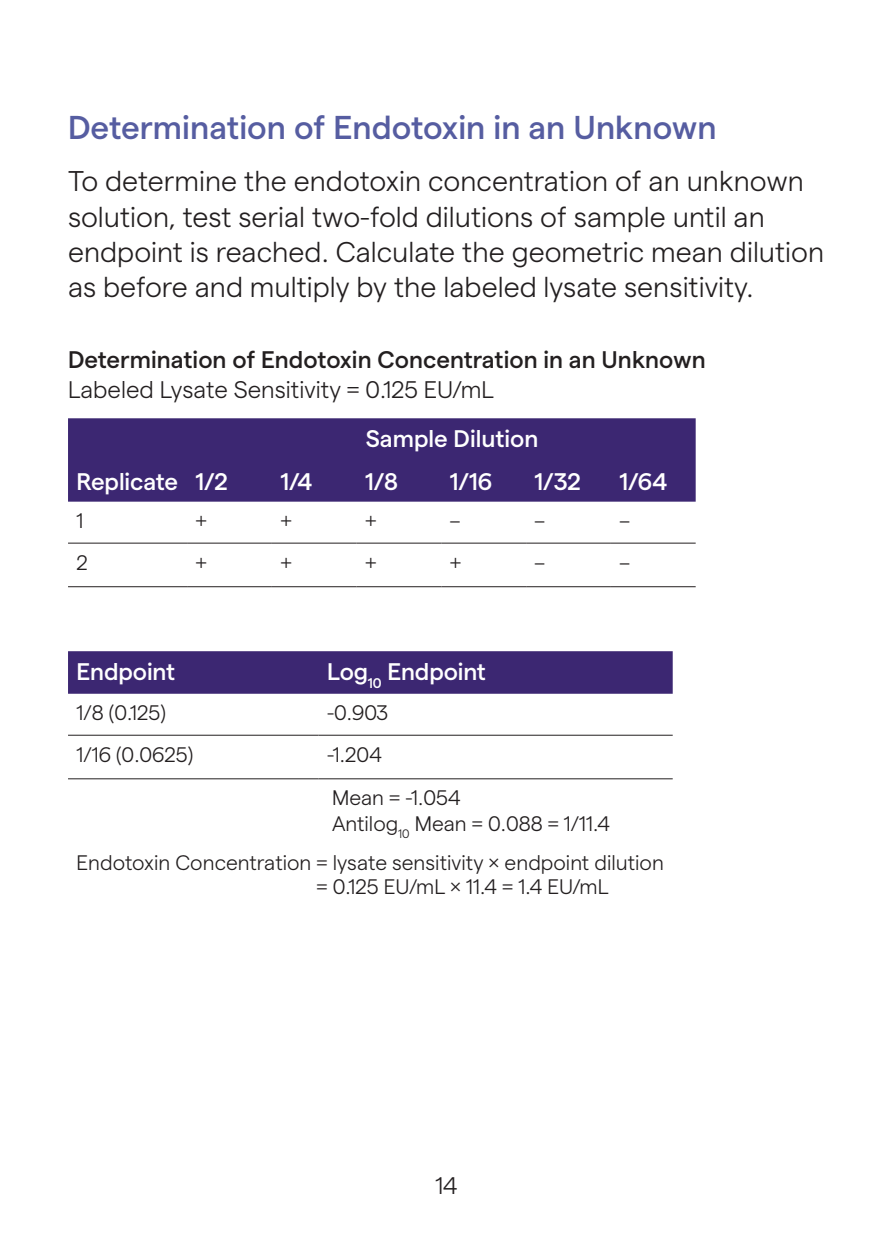
<style>
.page{position:relative;width:893px;height:1259px;background:#fff}
.page>*{position:absolute;margin:0;border:0;box-sizing:border-box;transform-origin:0 0}
.t1{font:500 33px "Matter";color:#565da1}
.t2{font:300 28.5px/35.4px "Matter";color:#231f20}
.t3{font:500 24px "Matter";letter-spacing:-.005em;color:#fff}
.t4{font:500 24px "Matter";color:#231f20}
.t5{font:300 24px "Matter";color:#231f20}
.t6{font:300 21px/43.5px "Matter";color:#231f20}
</style>
<div class="page">
<div style="left:68px;top:418px;width:628px;height:83px;background:#3c2772"></div>
<hr style="left:68px;top:542px;width:119px;height:1px;background:#231f20">
<hr style="left:187px;top:542px;width:85px;height:1px;background:#231f20">
<hr style="left:272px;top:542px;width:85px;height:1px;background:#231f20">
<hr style="left:357px;top:542px;width:84px;height:1px;background:#231f20">
<hr style="left:441px;top:542px;width:85px;height:1px;background:#231f20">
<hr style="left:526px;top:542px;width:85px;height:1px;background:#231f20">
<hr style="left:611px;top:542px;width:85px;height:1px;background:#231f20">
<hr style="left:68px;top:586px;width:119px;height:1px;background:#231f20">
<hr style="left:187px;top:586px;width:85px;height:1px;background:#231f20">
<hr style="left:272px;top:586px;width:85px;height:1px;background:#231f20">
<hr style="left:357px;top:586px;width:84px;height:1px;background:#231f20">
<hr style="left:441px;top:586px;width:85px;height:1px;background:#231f20">
<hr style="left:526px;top:586px;width:85px;height:1px;background:#231f20">
<hr style="left:611px;top:586px;width:85px;height:1px;background:#231f20">
<div style="left:68px;top:651px;width:605px;height:43px;background:#3c2772"></div>
<hr style="left:68px;top:734px;width:250px;height:1px;background:#231f20">
<hr style="left:318px;top:734px;width:355px;height:1px;background:#231f20">
<hr style="left:68px;top:778px;width:250px;height:1px;background:#231f20">
<hr style="left:318px;top:778px;width:355px;height:1px;background:#231f20">
<p class="t1" style="left:68px;top:103px;width:650px">Determination of Endotoxin in an Unknown</p>
<p class="t2" style="left:68px;top:161px;width:758px">To determine the endotoxin concentration of an unknown solution, test serial two-fold dilutions of sample until an endpoint is reached. Calculate the geometric mean dilution as before and multiply by the labeled lysate sensitivity.</p>
<p class="t4" style="left:68px;top:342px;width:639px">Determination of Endotoxin Concentration in an Unknown</p>
<p class="t5" style="left:68px;top:372px;width:427px">Labeled Lysate Sensitivity = 0.125 EU/mL</p>
<p class="t3" style="left:366px;top:421px;width:174px">Sample Dilution</p>
<p class="t3" style="left:77px;top:463px;width:153px">Replicate 1/2</p>
<p class="t3" style="left:280px;top:463px;width:34px">1/4</p>
<p class="t3" style="left:365px;top:463px;width:34px">1/8</p>
<p class="t3" style="left:450px;top:463px;width:44px">1/16</p>
<p class="t3" style="left:535px;top:463px;width:48px">1/32</p>
<p class="t3" style="left:619px;top:463px;width:49px">1/64</p>
<p class="t6" style="left:77px;top:497px;width:8px">1</p>
<p class="t6" style="left:196px;top:497px;width:13px">+</p>
<p class="t6" style="left:280px;top:497px;width:13px">+</p>
<p class="t6" style="left:365px;top:497px;width:13px">+</p>
<p class="t6" style="left:450px;top:497px;width:12px">–</p>
<p class="t6" style="left:535px;top:497px;width:12px">–</p>
<p class="t6" style="left:619px;top:497px;width:12px">–</p>
<p class="t6" style="left:77px;top:539px;width:13px">2</p>
<p class="t6" style="left:196px;top:539px;width:13px">+</p>
<p class="t6" style="left:280px;top:539px;width:13px">+</p>
<p class="t6" style="left:365px;top:539px;width:13px">+</p>
<p class="t6" style="left:450px;top:539px;width:13px">+</p>
<p class="t6" style="left:535px;top:539px;width:12px">–</p>
<p class="t6" style="left:619px;top:539px;width:12px">–</p>
<p class="t3" style="left:77px;top:654px;width:100px">Endpoint</p>
<p class="t3" style="left:327px;top:654px;width:161px">Log<sub>10</sub> Endpoint</p>
<p class="t6" style="left:77px;top:689px;width:91px">1/8 (0.125)</p>
<p class="t6" style="left:327px;top:689px;width:63px">-0.903</p>
<p class="t6" style="left:77px;top:731px;width:118px">1/16 (0.0625)</p>
<p class="t6" style="left:327px;top:731px;width:135px">-1.204<br>Mean = -1.054</p>
<p class="t6" style="left:77px;top:802px;width:589px;line-height:39.3px;text-indent:256px">Antilog<sub>10</sub> Mean = 0.088 = 1/11.4<br>Endotoxin Concentration = lysate sensitivity × endpoint dilution</p>
<p class="t6" style="left:317px;top:863px;width:294px">= 0.125 EU/mL × 11.4 = 1.4 EU/mL</p>
<p class="t5" style="left:435px;top:1168px;width:24px">14</p>
</div>
